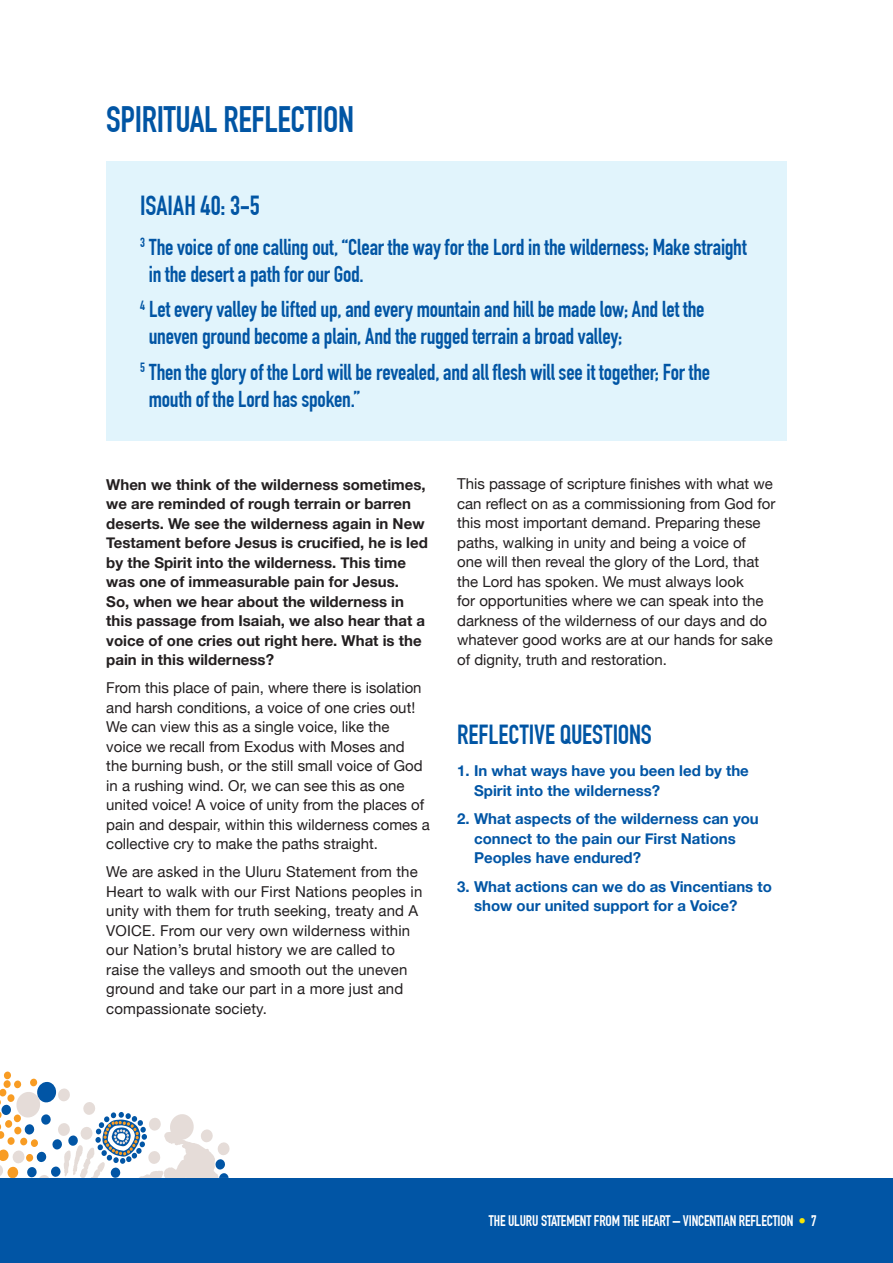
<style>
.page{position:relative;width:893px;height:1263px;background:#fff}
.page>*{position:absolute;margin:0;border:0;box-sizing:border-box;transform-origin:0 0}
.t1{font:700 36px "DIN Condensed";letter-spacing:-.01em;color:#0155a4}
.t2{font:700 27px "DIN Condensed";color:#0155a4}
.t3{font:700 22.5px/27px "DIN Condensed";letter-spacing:-.01em;color:#0155a4}
.t4{font:15px/19.5px "Helvetica Neue";color:#231f20}
.t5{font:700 15px/19.5px "Helvetica Neue";color:#231f20}
.t6{font:700 15px/19.5px "Helvetica Neue";color:#0155a5}
.t7{font:700 15px "DIN Condensed";letter-spacing:-.01em;color:#fff}
.s1{color:#f9e606}
</style>
<div class="page">
<div style="left:0;top:1178px;width:893px;height:85px;background:#0155a5"></div>
<div style="left:106px;top:162px;width:681px;height:279px;background:#e1f4fc"></div>
<svg style="left:0;top:1075px;width:230px;height:103px"></svg>
<div style="left:14px;top:1080px;width:7px;height:8px;background:#f89c23;border-radius:3px"></div>
<div style="left:30px;top:1078px;width:7px;height:9px;background:#f89c23;border-radius:3px"></div>
<div style="left:4px;top:1071px;width:7px;height:8px;background:#f89c23;border-radius:3px"></div>
<div style="left:3px;top:1080px;width:8px;height:8px;background:#f89c23;border-radius:3px"></div>
<h1 class="t1" style="left:106px;top:98px;width:249px">SPIRITUAL REFLECTION</h1>
<h2 class="t2" style="left:140px;top:190px;width:121px">ISAIAH 40: 3-5</h2>
<h3 class="t3" style="left:149px;top:234px;width:599px;text-indent:-9px"><sup>3</sup> The voice of one calling out, “Clear the way for the Lord in the wilderness; Make straight in the desert a path for our God.</h3>
<h3 class="t3" style="left:149px;top:296px;width:557px;text-indent:-9px"><sup>4</sup> Let every valley be lifted up, and every mountain and hill be made low; And let the uneven ground become a plain, And the rugged terrain a broad valley;</h3>
<h3 class="t3" style="left:149px;top:359px;width:563px;text-indent:-9px"><sup>5</sup> Then the glory of the Lord will be revealed, and all flesh will see it together; For the mouth of the Lord has spoken.”</h3>
<p class="t5" style="left:106px;top:475px;width:323px">When we think of the wilderness sometimes, we are reminded of rough terrain or barren deserts. We see the wilderness again in New Testament before Jesus is crucified, he is led by the Spirit into the wilderness. This time was one of immeasurable pain for Jesus.<br>So, when we hear about the wilderness in this passage from Isaiah, we also hear that a voice of one cries out right here. What is the pain in this wilderness?</p>
<p class="t4" style="left:106px;top:679px;width:325px">From this place of pain, where there is isolation and harsh conditions, a voice of one cries out!<br>We can view this as a single voice, like the<br>voice we recall from Exodus with Moses and<br>the burning bush, or the still small voice of God in a rushing wind. Or, we can see this as one united voice! A voice of unity from the places of pain and despair, within this wilderness comes a collective cry to make the paths straight.</p>
<p class="t4" style="left:106px;top:863px;width:318px">We are asked in the Uluru Statement from the Heart to walk with our First Nations peoples in unity with them for truth seeking, treaty and A VOICE. From our very own wilderness within our Nation’s brutal history we are called to raise the valleys and smooth out the uneven ground and take our part in a more just and compassionate society.</p>
<p class="t4" style="left:457px;top:475px;width:320px">This passage of scripture finishes with what we can reflect on as a commissioning from God for this most important demand. Preparing these paths, walking in unity and being a voice of<br>one will then reveal the glory of the Lord, that the Lord has spoken. We must always look<br>for opportunities where we can speak into the darkness of the wilderness of our days and do whatever good works are at our hands for sake of dignity, truth and restoration.</p>
<h2 class="t2" style="left:457px;top:719px;width:196px">REFLECTIVE QUESTIONS</h2>
<p class="t6" style="left:474px;top:761px;width:276px;text-indent:-17px">1. In what ways have you been led by the<br>Spirit into the wilderness?</p>
<p class="t6" style="left:474px;top:809px;width:286px;text-indent:-17px">2. What aspects of the wilderness can you connect to the pain our First Nations<br>Peoples have endured?</p>
<p class="t6" style="left:474px;top:877px;width:299px;text-indent:-17px">3. What actions can we do as Vincentians to show our united support for a Voice?</p>
<p class="t7" style="left:489px;top:1212px;width:329px">THE ULURU STATEMENT FROM THE HEART – VINCENTIAN REFLECTION <span class="s1">•</span> 7</p>
</div>
